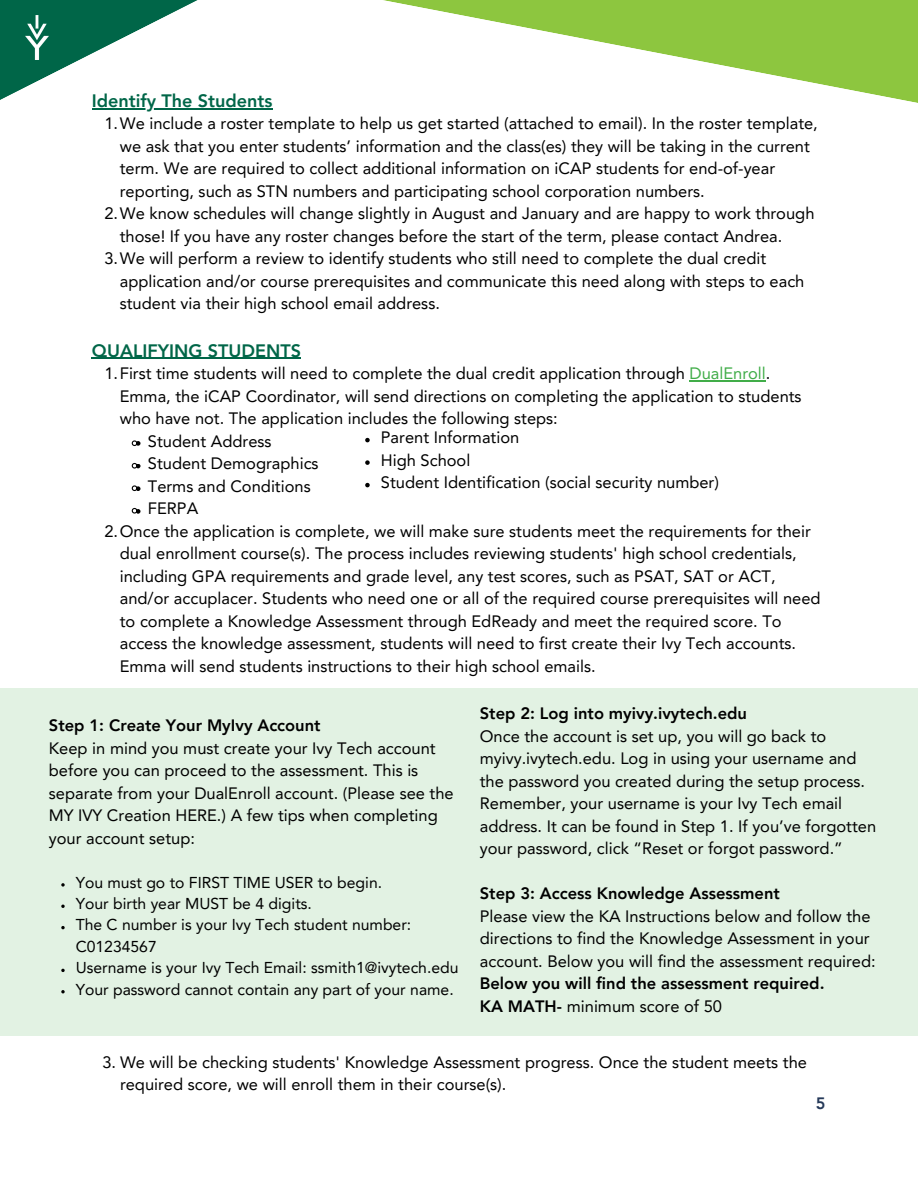
<style>
.page{position:relative;width:918px;height:1188px;background:#fff}
.page>*{position:absolute;margin:0;border:0;box-sizing:border-box;transform-origin:0 0}
.t1{font:800 18px "Avenir LT Pro";color:#006648}
.t2{font:16.5px/22.5px "Avenir LT Pro";color:#000}
.t3{font:800 16.5px "Avenir LT Pro";color:#253959}
.t4{font:15.75px/21.3px "Avenir LT Pro";color:#000}
.s1{color:#41ad49}
.s2{font-weight:800}
</style>
<div class="page">
<svg style="left:383px;top:0;width:535px;height:103px"></svg>
<svg style="left:0;top:0;width:273px;height:110px"></svg>
<hr style="left:92px;top:108px;width:180px;height:1px;background:#006648">
<hr style="left:92px;top:358px;width:209px;height:1px;background:#006648">
<hr style="left:690px;top:380px;width:76px;height:1px;background:#41ad49">
<svg style="left:131px;top:440px;width:10px;height:7px"></svg>
<svg style="left:131px;top:462px;width:10px;height:7px"></svg>
<svg style="left:131px;top:485px;width:10px;height:7px"></svg>
<svg style="left:131px;top:507px;width:10px;height:7px"></svg>
<div style="left:0;top:688px;width:918px;height:348px;background:#e2f2e3"></div>
<svg style="left:365px;top:438px;width:5px;height:4px"></svg>
<svg style="left:365px;top:460px;width:5px;height:5px"></svg>
<svg style="left:365px;top:483px;width:5px;height:4px"></svg>
<svg style="left:61px;top:883px;width:4px;height:4px"></svg>
<svg style="left:61px;top:905px;width:4px;height:3px"></svg>
<svg style="left:61px;top:926px;width:4px;height:3px"></svg>
<svg style="left:61px;top:969px;width:4px;height:3px"></svg>
<svg style="left:61px;top:990px;width:4px;height:3px"></svg>
<img style="left:26px;top:15px;width:22px;height:44px">
<p class="t1" style="left:92px;top:93px;width:182px">Identify The Students</p>
<h2 class="t2" style="left:120px;top:114px;width:700px;text-indent:-15px">1.We include a roster template to help us get started (attached to email). In the roster template, we ask that you enter students’ information and the class(es) they will be taking in the current term. We are required to collect additional information on iCAP students for end-of-year reporting, such as STN numbers and participating school corporation numbers.</h2>
<p class="t2" style="left:120px;top:204px;width:696px;text-indent:-15px">2.We know schedules will change slightly in August and January and are happy to work through those! If you have any roster changes before the start of the term, please contact Andrea.</p>
<p class="t2" style="left:120px;top:249px;width:686px;text-indent:-15px">3.We will perform a review to identify students who still need to complete the dual credit application and/or course prerequisites and communicate this need along with steps to each student via their high school email address.</p>
<p class="t1" style="left:92px;top:343px;width:211px">QUALIFYING STUDENTS</p>
<h1 class="t2" style="left:120px;top:364px;width:683px;text-indent:-15px">1.First time students will need to complete the dual credit application through <span class="s1">DualEnroll</span>.<br>Emma, the iCAP Coordinator, will send directions on completing the application to students who have not. The application includes the following steps:</h1>
<p class="t2" style="left:148px;top:431px;width:125px">Student Address</p>
<p class="t2" style="left:148px;top:454px;width:172px">Student Demographics</p>
<p class="t2" style="left:148px;top:476px;width:164px">Terms and Conditions</p>
<p class="t2" style="left:148px;top:499px;width:52px">FERPA</p>
<p class="t2" style="left:120px;top:521px;width:702px;text-indent:-15px">2.Once the application is complete, we will make sure students meet the requirements for their dual enrollment course(s). The process includes reviewing students' high school credentials, including GPA requirements and grade level, any test scores, such as PSAT, SAT or ACT, and/or accuplacer. Students who need one or all of the required course prerequisites will need to complete a Knowledge Assessment through EdReady and meet the required score. To access the knowledge assessment, students will need to first create their Ivy Tech accounts.<br>Emma will send students instructions to their high school emails.</p>
<p class="t2" style="left:381px;top:428px;width:140px">Parent Information</p>
<p class="t2" style="left:381px;top:451px;width:91px">High School</p>
<p class="t2" style="left:381px;top:473px;width:340px">Student Identification (social security number)</p>
<h3 class="t2" style="left:49px;top:716px;width:406px"><span class="s2">Step 1: Create Your MyIvy Account<br></span>Keep in mind you must create your Ivy Tech account before you can proceed to the assessment. This is separate from your DualEnroll account. (Please see the MY IVY Creation HERE.) A few tips when completing your account setup:</h3>
<p class="t4" style="left:76px;top:873px;width:308px">You must go to FIRST TIME USER to begin.</p>
<p class="t4" style="left:76px;top:894px;width:238px">Your birth year MUST be 4 digits.</p>
<p class="t4" style="left:76px;top:916px;width:337px">The C number is your Ivy Tech student number:<br>C01234567</p>
<p class="t4" style="left:76px;top:959px;width:384px">Username is your Ivy Tech Email: ssmith1@ivytech.edu</p>
<p class="t4" style="left:76px;top:980px;width:380px">Your password cannot contain any part of your name.</p>
<h3 class="t2" style="left:480px;top:704px;width:398px"><span class="s2">Step 2: Log into myivy.ivytech.edu<br></span>Once the account is set up, you will go back to myivy.ivytech.edu. Log in using your username and the password you created during the setup process.<br>Remember, your username is your Ivy Tech email address. It can be found in Step 1. If you’ve forgotten your password, click “Reset or forgot password.”</h3>
<h3 class="t2" style="left:480px;top:884px;width:397px"><span class="s2">Step 3: Access Knowledge Assessment<br></span>Please view the KA Instructions below and follow the directions to find the Knowledge Assessment in your account. Below you will find the assessment required:<br><span class="s2">Below you will find the assessment required.<br>KA MATH-</span> minimum score of 50</h3>
<h3 class="t2" style="left:120px;top:1052px;width:689px;text-indent:-18px">3. We will be checking students' Knowledge Assessment progress. Once the student meets the required score, we will enroll them in their course(s).</h3>
<p class="t3" style="left:816px;top:1097px;width:11px">5</p>
</div>
